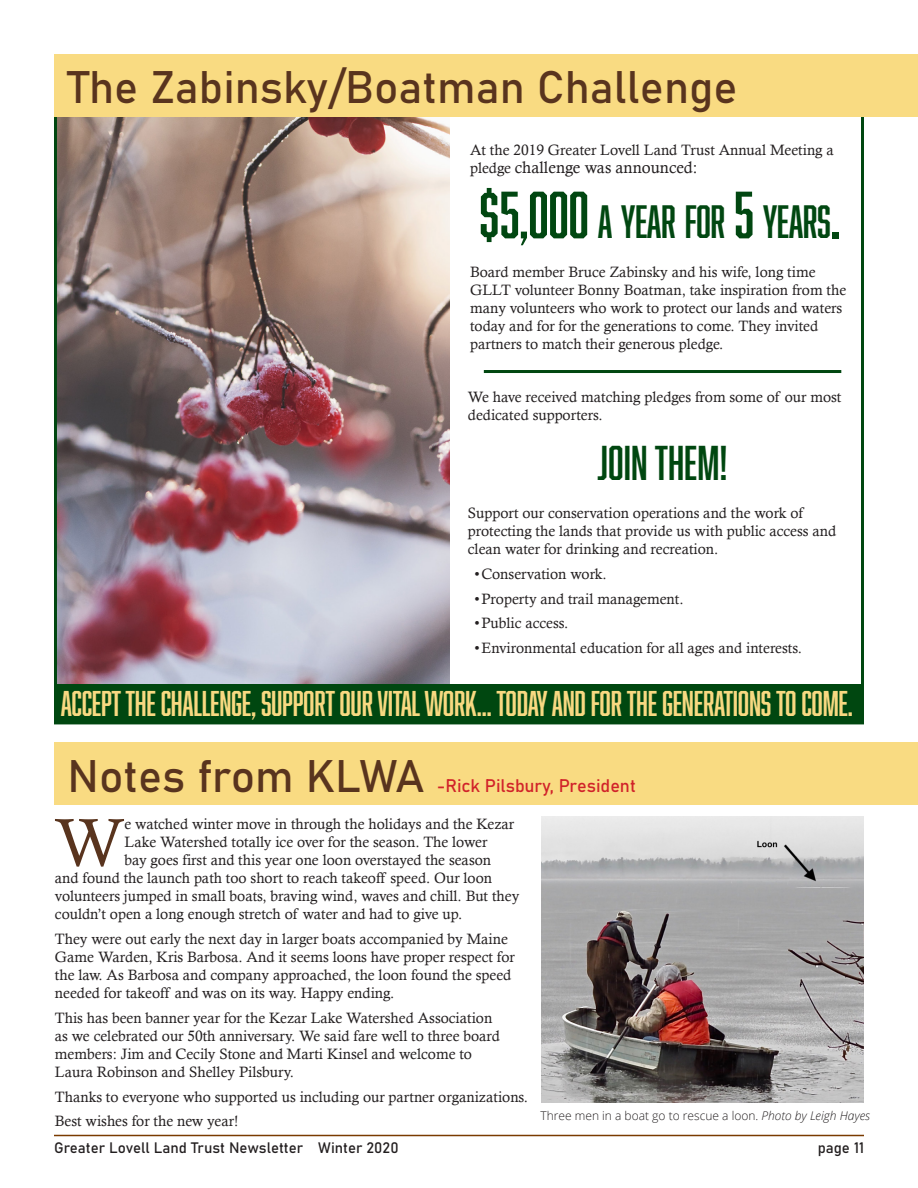
<style>
.page{position:relative;width:918px;height:1188px;background:#fff}
.page>*{position:absolute;margin:0;border:0;box-sizing:border-box;transform-origin:0 0}
.Body_Copy_initial_ca{font:67.35px "Calisto";color:#59341e}
.t1{font:45px "Bahnschrift";color:#59341e}
.body_text{font:45px "Abolition";color:#004710}
.body_text-2{font:43.05px "Abolition";letter-spacing:-.015em;color:#014711}
.Paragraph_Cover_head{font:33px "Abolition";letter-spacing:-.01em;color:#f8d981}
.t2{font:18px "Bahnschrift";color:#d1232a}
.body_text-3{font:16.5px "Calisto";color:#231f20}
.Body_Copy{font:15px/18px "Calisto";color:#231f20}
.body_text-4{font:15px/18px "Calisto";color:#231f20}
.Body_Copy_initial_ca-2{font:15px "Calisto";color:#231f20}
.t3{font:15px "Bahnschrift";color:#231f20}
.Captions{font:300 12px "Open Sans";color:#231f20}
.s1{font-size:15px}
.s2{font-size:61.5px}
.s3{font-style:italic}
</style>
<div class="page">
<img style="left:58px;top:117px;width:391px;height:567px">
<div style="left:54px;top:684px;width:810px;height:38px;background:#004710"></div>
<hr style="left:484px;top:370px;width:357px;height:3px;background:#004710">
<div style="left:54px;top:54px;width:864px;height:63px;background:#f9db82"></div>
<hr style="left:54px;top:1135px;width:810px;height:1px;background:#7a3b00">
<div style="left:54px;top:742px;width:864px;height:63px;background:#f9db82"></div>
<img style="left:542px;top:817px;width:322px;height:285px">
<p class="t1" style="left:68px;top:59px;width:672px">The Zabinsky/Boatman Challenge</p>
<p class="body_text-4" style="left:470px;top:141px;width:365px">At the 2019 Greater Lovell Land Trust Annual Meeting a</p>
<p class="body_text-3" style="left:470px;top:158px;width:229px"><span class="s1">pledge</span> challenge was announced:</p>
<p class="body_text-2" style="left:479px;top:197px;width:362px"><span class="s2">$5,000</span> A YEAR FOR <span class="s2">5</span> YEARS<span class="s2">.</span></p>
<p class="body_text-4" style="left:470px;top:262px;width:378px">Board member Bruce Zabinsky and his wife, long time GLLT volunteer Bonny Boatman, take inspiration from the many volunteers who work to protect our lands and waters today and for for the generations to come. They invited partners to match their generous pledge.</p>
<p class="body_text-4" style="left:468px;top:388px;width:375px">We have received matching pledges from some of our most dedicated supporters.</p>
<p class="body_text" style="left:598px;top:437px;width:131px">JOIN THEM!</p>
<p class="Body_Copy" style="left:468px;top:504px;width:370px">Support our conservation operations and the work of protecting the lands that provide us with public access and clean water for drinking and recreation.</p>
<p class="body_text-4" style="left:475px;top:565px;width:134px">•Conservation work.</p>
<p class="body_text-4" style="left:475px;top:589px;width:210px">•Property and trail management.</p>
<p class="body_text-4" style="left:475px;top:614px;width:95px">•Public access.</p>
<p class="body_text-4" style="left:475px;top:639px;width:329px">•Environmental education for all ages and interests.</p>
<p class="Paragraph_Cover_head" style="left:61px;top:684px;width:794px">ACCEPT THE CHALLENGE, SUPPORT OUR VITAL WORK… TODAY AND FOR THE GENERATIONS TO COME.</p>
<p class="t1" style="left:68px;top:747px;width:359px">Notes from KLWA</p>
<p class="t2" style="left:437px;top:774px;width:201px">-Rick Pilsbury, President</p>
<p class="Body_Copy_initial_ca" style="left:54px;top:803px;width:72px">W</p>
<p class="Body_Copy_initial_ca-2" style="left:125px;top:815px;width:391px">e watched winter move in through the holidays and the Kezar</p>
<p class="Body_Copy_initial_ca-2" style="left:125px;top:833px;width:364px">Lake Watershed totally ice over for the season. The lower</p>
<p class="Body_Copy_initial_ca-2" style="left:125px;top:851px;width:368px">bay goes first and this year one loon overstayed the season</p>
<p class="Body_Copy_initial_ca-2" style="left:55px;top:869px;width:439px">and found the launch path too short to reach takeoff speed. Our loon</p>
<p class="Body_Copy_initial_ca-2" style="left:55px;top:887px;width:466px">volunteers jumped in small boats, braving wind, waves and chill. But they</p>
<p class="Body_Copy_initial_ca-2" style="left:55px;top:905px;width:409px">couldn’t open a long enough stretch of water and had to give up.</p>
<p class="Body_Copy" style="left:55px;top:930px;width:461px">They were out early the next day in larger boats accompanied by Maine Game Warden, Kris Barbosa. And it seems loons have proper respect for the law. As Barbosa and company approached, the loon found the speed needed for takeoff and was on its way. Happy ending.</p>
<p class="Body_Copy" style="left:55px;top:1008px;width:447px">This has been banner year for the Kezar Lake Watershed Association as we celebrated our 50th anniversary. We said fare well to three board members: Jim and Cecily Stone and Marti Kinsel and welcome to Laura Robinson and Shelley Pilsbury.</p>
<p class="Body_Copy" style="left:55px;top:1087px;width:475px">Thanks to everyone who supported us including our partner organizations.</p>
<p class="Body_Copy" style="left:55px;top:1112px;width:185px">Best wishes for the new year!</p>
<p class="Captions" style="left:541px;top:1107px;width:331px">Three men in a boat go to rescue a loon. <span class="s3">Photo by Leigh Hayes</span></p>
<p class="t3" style="left:54px;top:1139px;width:346px">Greater Lovell Land Trust Newsletter Winter 2020</p>
<p class="t3" style="left:818px;top:1139px;width:48px">page 11</p>
</div>
